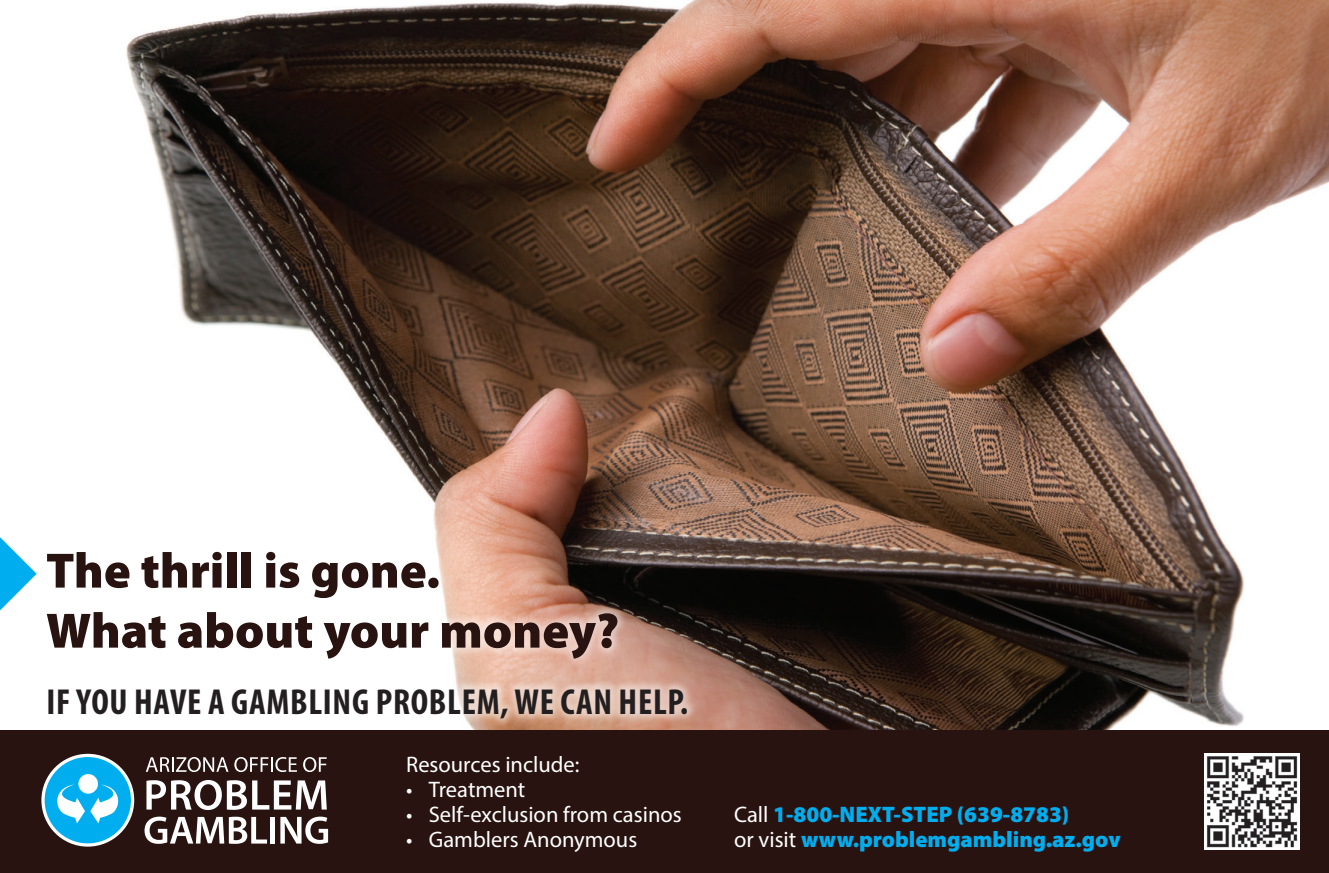
<style>
.page{position:relative;width:1329px;height:873px;background:#fff}
.page>*{position:absolute;margin:0;border:0;box-sizing:border-box;transform-origin:0 0}
.t1{font:900 50px "Myriad Pro";color:#281310}
.t2{font:700 condensed 36.25px "Myriad Pro";letter-spacing:.02em;color:#231f20}
.t3{font:22.5px/25px "Myriad Pro";color:#fff}
.t4{font:900 22.5px/25px "Myriad Pro";color:#00aeef}
.s1{font-weight:900}
.s2{font-weight:400;color:#fff}
</style>
<div class="page">
<img style="left:126px;top:0;width:1202px;height:730px">
<div style="left:37px;top:541px;width:660px;height:186px;background:#fff;opacity:.5"></div>
<svg style="left:0;top:537px;width:37px;height:73px"></svg>
<div style="left:0;top:730px;width:1328px;height:142px;background:#281310"></div>
<svg style="left:41px;top:753px;width:93px;height:93px"></svg>
<svg style="left:146px;top:780px;width:181px;height:29px"></svg>
<svg style="left:146px;top:757px;width:82px;height:15px"></svg>
<svg style="left:234px;top:757px;width:63px;height:15px"></svg>
<svg style="left:303px;top:757px;width:24px;height:15px"></svg>
<svg style="left:144px;top:816px;width:123px;height:27px"></svg>
<div style="left:270px;top:816px;width:5px;height:27px;background:#fff"></div>
<svg style="left:280px;top:816px;width:48px;height:27px"></svg>
<img style="left:1204px;top:753px;width:95px;height:96px">
<p class="t1" style="left:46px;top:542px;width:395px">The thrill is gone.</p>
<p class="t1" style="left:46px;top:602px;width:574px">What about your money?</p>
<p class="t2" style="left:46px;top:678px;width:643px">IF YOU HAVE A GAMBLING PROBLEM, WE CAN HELP.</p>
<p class="t3" style="left:406px;top:751px;width:277px">Resources include:<br><span class="s1">·</span> Treatment<br><span class="s1">·</span> Self-exclusion from casinos <span class="s1">·</span> Gamblers Anonymous</p>
<p class="t4" style="left:734px;top:801px;width:388px"><span class="s2">Call</span> 1-800-NEXT-STEP (639-8783)<br><span class="s2">or visit</span> www.problemgambling.az.gov</p>
</div>
